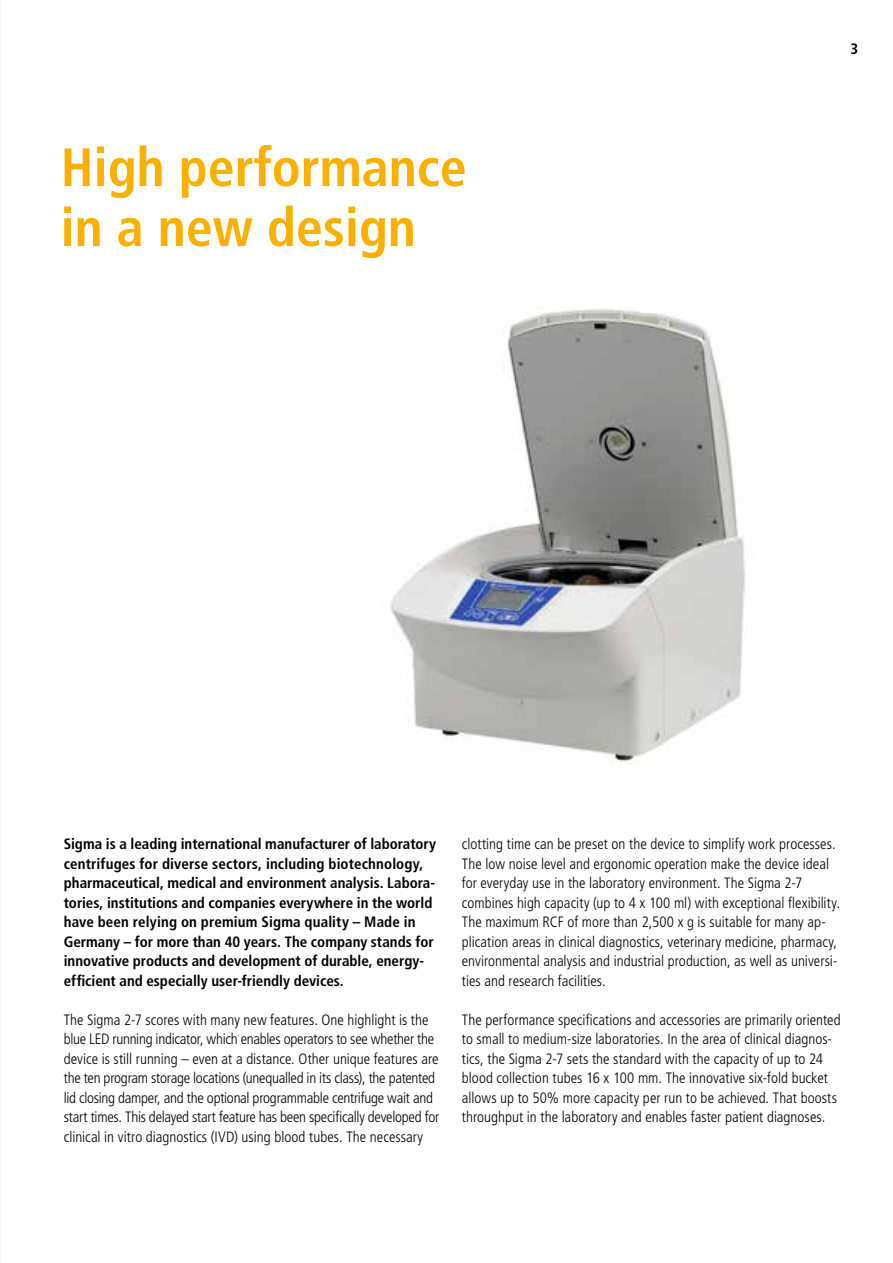
<style>
.page{position:relative;width:893px;height:1263px;background:#fff}
.page>*{position:absolute;margin:0;border:0;box-sizing:border-box;transform-origin:0 0}
.t1{font:700 condensed 54px/60px "Frutiger LT Std";color:#f9b000}
.t2{font:300 condensed 15px/19.5px "Frutiger LT Std";color:#000}
.t3{font:700 condensed 15px/19.5px "Frutiger LT Std";color:#000}
</style>
<div class="page">
<img style="left:390px;top:307px;width:355px;height:457px">
<h1 class="t1" style="left:61px;top:137px;width:408px">High performance in a new design</h1>
<p class="t3" style="left:850px;top:39px;width:9px">3</p>
<p class="t3" style="left:64px;top:834px;width:374px">Sigma is a leading international manufacturer of laboratory centrifuges for diverse sectors, including biotechnology, pharmaceutical, medical and environment analysis. Labora&shy;tories, institutions and companies everywhere in the world have been relying on premium Sigma quality – Made in Germany – for more than 40 years. The company stands for innovative products and development of durable, energy&shy;efficient and especially user-friendly devices.</p>
<p class="t2" style="left:64px;top:1010px;width:377px">The Sigma 2-7 scores with many new features. One highlight is the blue LED running indicator, which enables operators to see whether the device is still running – even at a distance. Other unique features are the ten program storage locations (unequalled in its class), the patented lid closing damper, and the optional programmable centrifuge wait and start times. This delayed start feature has been specifically developed for clinical in vitro diagnostics (IVD) using blood tubes. The necessary</p>
<p class="t2" style="left:462px;top:834px;width:380px">clotting time can be preset on the device to simplify work processes.<br>The low noise level and ergonomic operation make the device ideal for everyday use in the laboratory environment. The Sigma 2-7 combines high capacity (up to 4 x 100 ml) with exceptional flexibility.<br>The maximum RCF of more than 2,500 x g is suitable for many ap&shy;plication areas in clinical diagnostics, veterinary medicine, pharmacy, environmental analysis and industrial production, as well as universi&shy;ties and research facilities.</p>
<p class="t2" style="left:462px;top:1010px;width:380px">The performance specifications and accessories are primarily oriented to small to medium-size laboratories. In the area of clinical diagnos&shy;tics, the Sigma 2-7 sets the standard with the capacity of up to 24 blood collection tubes 16 x 100 mm. The innovative six-fold bucket allows up to 50% more capacity per run to be achieved. That boosts throughput in the laboratory and enables faster patient diagnoses.</p>
</div>
